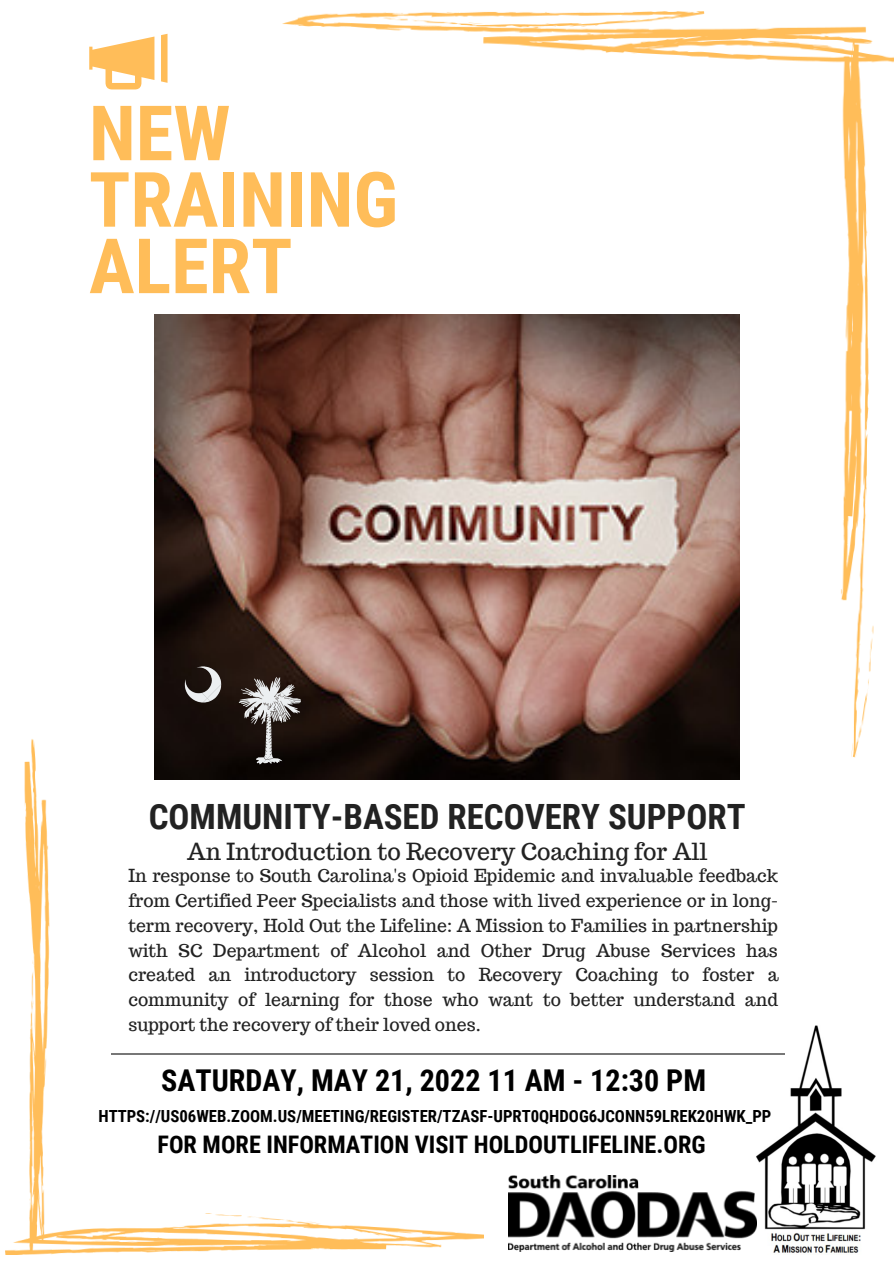
<style>
.page{position:relative;width:894px;height:1264px;background:#fff}
.page>*{position:absolute;margin:0;border:0;box-sizing:border-box;transform-origin:0 0}
.t1{font:700 76.35px/66.4px "Roboto Condensed";color:#ffbd59}
.t2{font:700 34.8px "Roboto Condensed";color:#222}
.t3{font:700 30px "Roboto Condensed";color:#000}
.t4{font:700 24.15px "Roboto Condensed";color:#000}
.t5{font:23.1px "Trocchi";color:#222}
.t6{font:17.55px/24.8px "Trocchi";color:#222;text-align:justify}
.t7{font:700 16.65px "Roboto Condensed";color:#000}
</style>
<div class="page">
<svg style="left:89px;top:34px;width:78px;height:55px"></svg>
<img style="left:755px;top:1025px;width:121px;height:228px">
<img style="left:508px;top:1175px;width:247px;height:76px">
<img style="left:154px;top:315px;width:585px;height:464px">
<img style="left:168px;top:617px;width:114px;height:117px">
<img style="left:282px;top:12px;width:611px;height:745px">
<img style="left:6px;top:734px;width:477px;height:520px">
<hr style="left:111px;top:1053px;width:673px;height:1px;background:#777">
<p class="t1" style="left:89px;top:101px;width:310px">NEW<br>TRAINING<br>ALERT</p>
<p class="t2" style="left:149px;top:796px;width:598px">COMMUNITY-BASED RECOVERY SUPPORT</p>
<p class="t5" style="left:187px;top:836px;width:521px">An Introduction to Recovery Coaching for All</p>
<p class="t6" style="left:128px;top:863px;width:651px">In response to South Carolina's Opioid Epidemic and invaluable feedback from Certified Peer Specialists and those with lived experience or in long&shy;term recovery, Hold Out the Lifeline: A Mission to Families in partnership with SC Department of Alcohol and Other Drug Abuse Services has created an introductory session to Recovery Coaching to foster a community of learning for those who want to better understand and support the recovery of their loved ones.</p>
<p class="t3" style="left:161px;top:1062px;width:546px">SATURDAY, MAY 21, 2022 11 AM - 12:30 PM</p>
<p class="t7" style="left:98px;top:1106px;width:674px">HTTPS://US06WEB.ZOOM.US/MEETING/REGISTER/TZASF-UPRT0QHDOG6JCONN59LREK20HWK_PP</p>
<p class="t4" style="left:157px;top:1130px;width:549px">FOR MORE INFORMATION VISIT HOLDOUTLIFELINE.ORG</p>
</div>
